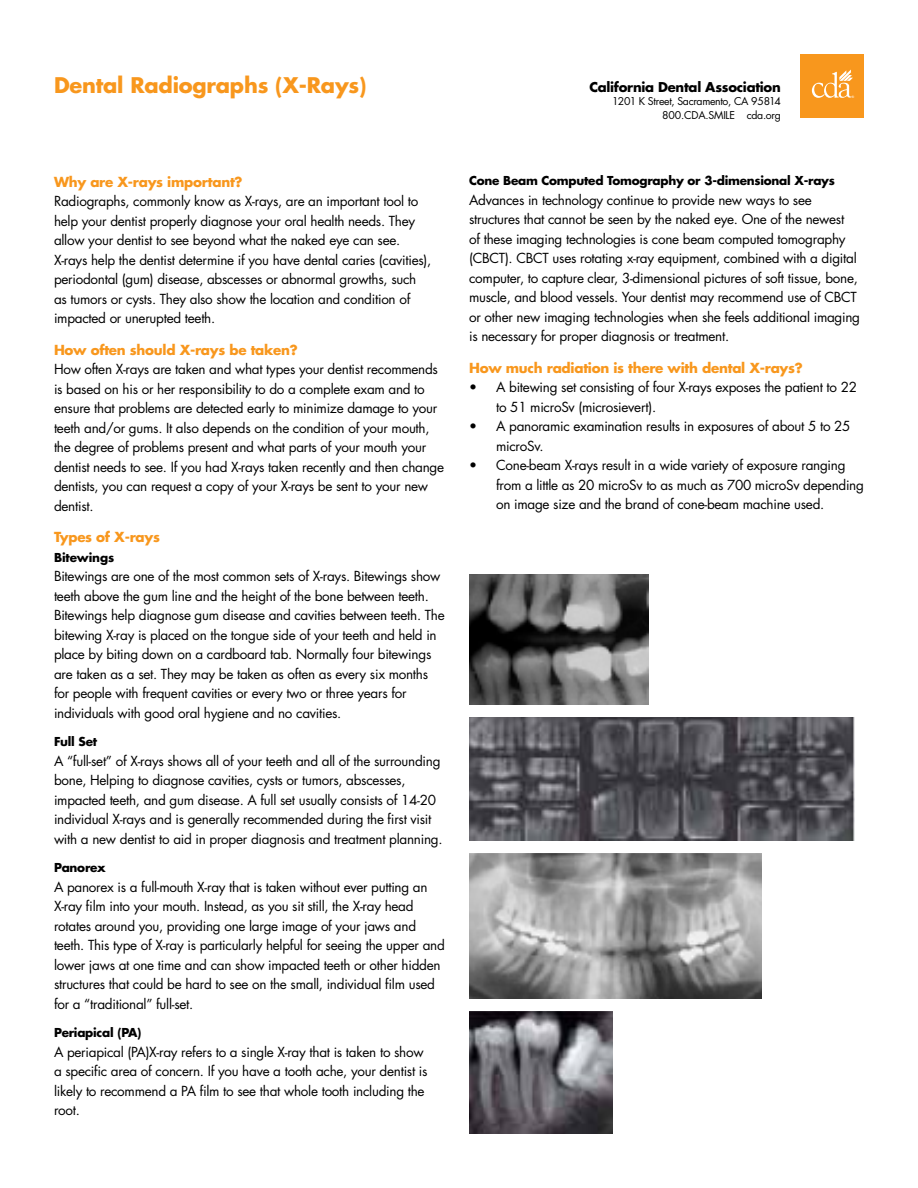
<style>
.page{position:relative;width:918px;height:1188px;background:#fff}
.page>*{position:absolute;margin:0;border:0;box-sizing:border-box;transform-origin:0 0}
.t1{font:700 21px "Futura Std";letter-spacing:-.01em;color:#f8971d}
.t2{font:13.5px/19.5px "Futura Std";letter-spacing:-.02em;color:#000}
.t3{font:700 13.5px "Futura Std";letter-spacing:-.02em;color:#f8971d}
.t4{font:700 13.2px "Futura Std";letter-spacing:-.02em;color:#000}
.t5{font:700 12px "Futura Std";letter-spacing:-.02em;color:#000}
.t6{font:10.5px/13.5px "Futura Std";letter-spacing:-.03em;color:#000;text-align:right}
.t7{font:3.15px "Arial";color:#fff}
</style>
<div class="page">
<div style="left:801px;top:54px;width:63px;height:63px;background:#f8971d"></div>
<svg style="left:812px;top:70px;width:41px;height:28px"></svg>
<img style="left:469px;top:575px;width:179px;height:129px">
<img style="left:469px;top:717px;width:386px;height:123px">
<img style="left:469px;top:854px;width:293px;height:144px">
<img style="left:469px;top:1012px;width:143px;height:122px">
<h1 class="t1" style="left:54px;top:75px;width:314px">Dental Radiographs (X-Rays)</h1>
<p class="t3" style="left:54px;top:175px;width:190px">Why are X-rays important?</p>
<p class="t2" style="left:54px;top:193px;width:379px">Radiographs, commonly know as X-rays, are an important tool to help your dentist properly diagnose your oral health needs. They allow your dentist to see beyond what the naked eye can see.<br>X-rays help the dentist determine if you have dental caries (cavities), periodontal (gum) disease, abscesses or abnormal growths, such as tumors or cysts. They also show the location and condition of impacted or unerupted teeth.</p>
<p class="t3" style="left:54px;top:343px;width:245px">How often should X-rays be taken?</p>
<p class="t2" style="left:54px;top:360px;width:392px">How often X-rays are taken and what types your dentist recommends is based on his or her responsibility to do a complete exam and to ensure that problems are detected early to minimize damage to your teeth and/or gums. It also depends on the condition of your mouth, the degree of problems present and what parts of your mouth your dentist needs to see. If you had X-rays taken recently and then change dentists, you can request a copy of your X-rays be sent to your new dentist.</p>
<p class="t3" style="left:54px;top:531px;width:107px">Types of X-rays</p>
<p class="t5" style="left:54px;top:552px;width:62px">Bitewings</p>
<p class="t2" style="left:54px;top:568px;width:392px">Bitewings are one of the most common sets of X-rays. Bitewings show teeth above the gum line and the height of the bone between teeth.<br>Bitewings help diagnose gum disease and cavities between teeth. The bitewing X-ray is placed on the tongue side of your teeth and held in place by biting down on a cardboard tab. Normally four bitewings are taken as a set. They may be taken as often as every six months for people with frequent cavities or every two or three years for individuals with good oral hygiene and no cavities.</p>
<p class="t5" style="left:54px;top:736px;width:45px">Full Set</p>
<p class="t2" style="left:54px;top:752px;width:390px">A “full-set” of X-rays shows all of your teeth and all of the surrounding bone, Helping to diagnose cavities, cysts or tumors, abscesses, impacted teeth, and gum disease. A full set usually consists of 14-20 individual X-rays and is generally recommended during the first visit with a new dentist to aid in proper diagnosis and treatment planning.</p>
<p class="t5" style="left:54px;top:862px;width:53px">Panorex</p>
<p class="t2" style="left:54px;top:878px;width:392px">A panorex is a full-mouth X-ray that is taken without ever putting an X-ray film into your mouth. Instead, as you sit still, the X-ray head rotates around you, providing one large image of your jaws and teeth. This type of X-ray is particularly helpful for seeing the upper and lower jaws at one time and can show impacted teeth or other hidden structures that could be hard to see on the small, individual film used for a “traditional” full-set.</p>
<p class="t5" style="left:54px;top:1027px;width:89px">Periapical (PA)</p>
<p class="t2" style="left:54px;top:1043px;width:375px">A periapical (PA)X-ray refers to a single X-ray that is taken to show a specific area of concern. If you have a tooth ache, your dentist is likely to recommend a PA film to see that whole tooth including the root.</p>
<p class="t4" style="left:589px;top:81px;width:193px">California Dental Association</p>
<p class="t6" style="left:612px;top:96px;width:170px">1201 K Street, Sacramento, CA 95814<br>800.CDA.SMILE cda.org</p>
<p class="t7" style="left:852px;top:95px;width:4px">®</p>
<p class="t5" style="left:469px;top:175px;width:367px">Cone Beam Computed Tomography or 3-dimensional X-rays</p>
<p class="t2" style="left:469px;top:191px;width:393px">Advances in technology continue to provide new ways to see structures that cannot be seen by the naked eye. One of the newest<br>of these imaging technologies is cone beam computed tomography (CBCT). CBCT uses rotating x-ray equipment, combined with a digital computer, to capture clear, 3-dimensional pictures of soft tissue, bone, muscle, and blood vessels. Your dentist may recommend use of CBCT or other new imaging technologies when she feels additional imaging is necessary for proper diagnosis or treatment.</p>
<p class="t3" style="left:469px;top:362px;width:335px">How much radiation is there with dental X-rays?</p>
<p class="t2" style="left:496px;top:378px;width:363px;text-indent:-27px">• A bitewing set consisting of four X-rays exposes the patient to 22 to 51 microSv (microsievert).</p>
<p class="t2" style="left:496px;top:417px;width:356px;text-indent:-27px">• A panoramic examination results in exposures of about 5 to 25 microSv.</p>
<p class="t2" style="left:496px;top:456px;width:369px;text-indent:-27px">• Cone-beam X-rays result in a wide variety of exposure ranging from a little as 20 microSv to as much as 700 microSv depending on image size and the brand of cone-beam machine used.</p>
</div>
